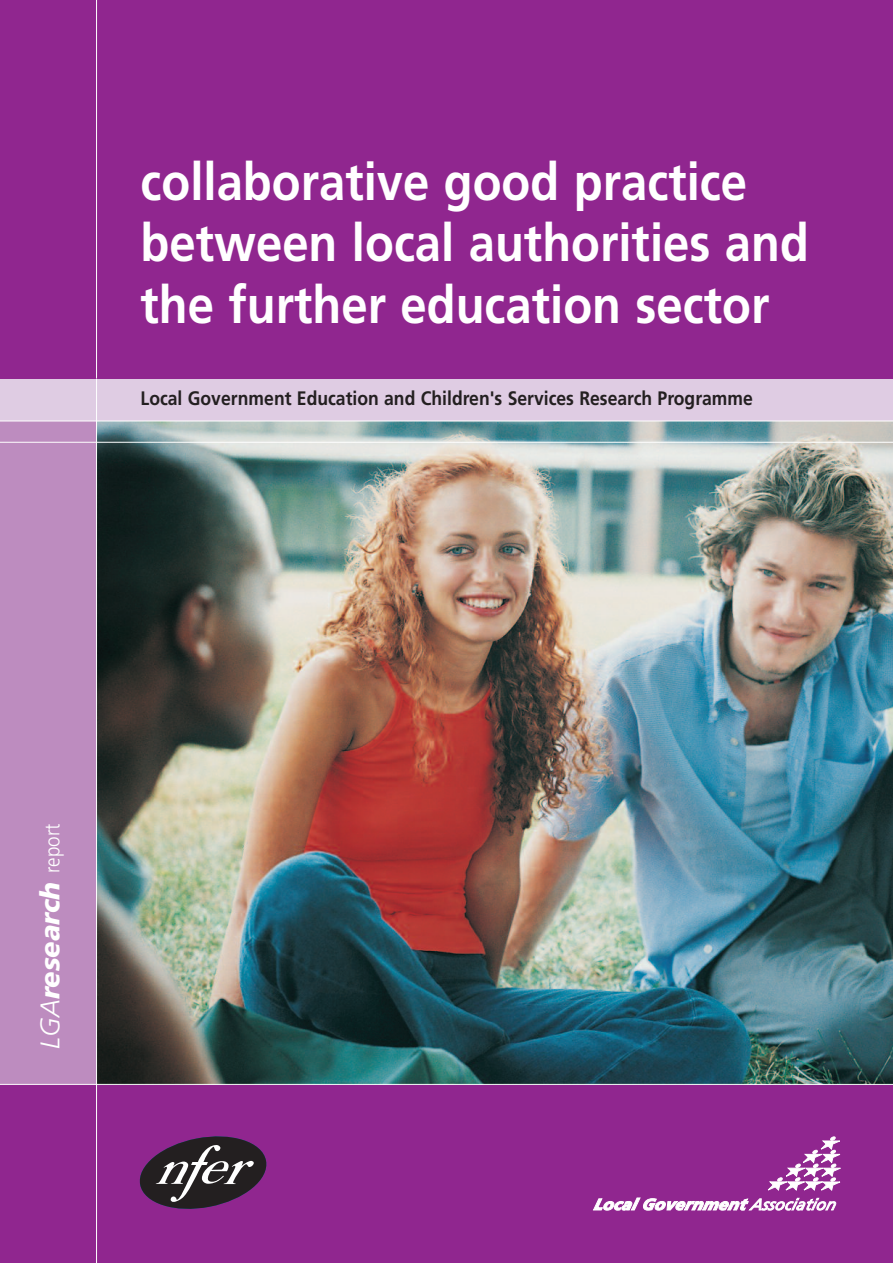
<style>
.page{position:relative;width:893px;height:1263px;background:#fff}
.page>*{position:absolute;margin:0;border:0;box-sizing:border-box;transform-origin:0 0}
.t1{font:700 52.5px/61.5px "Frutiger";color:#fff;scale:.9 1}
.t2{font:italic 900 27px "Frutiger";color:#fff}
.t3{font:700 19.5px "Frutiger";color:#231f20;scale:.9 1}
.s1{font-weight:300}
.s2{font-weight:300;font-style:normal;font-size:21px}
</style>
<div class="page">
<div style="left:0;top:378px;width:893px;height:43px;background:#dfcce3"></div>
<div style="left:0;top:0;width:893px;height:378px;background:#90268f"></div>
<div style="left:0;top:421px;width:893px;height:842px;background:#bd8cbf"></div>
<div style="left:0;top:1084px;width:893px;height:179px;background:#90268f"></div>
<svg style="left:0;top:378px;width:13px;height:1px"></svg>
<hr style="left:96px;top:0;width:1px;height:378px;background:#fff">
<hr style="left:13px;top:378px;width:880px;height:1px;background:#90268f">
<svg style="left:139px;top:1136px;width:128px;height:73px"></svg>
<svg style="left:593px;top:1136px;width:248px;height:74px"></svg>
<img style="left:97px;top:422px;width:796px;height:662px">
<hr style="left:0;top:442px;width:893px;height:1px;background:#fff">
<hr style="left:96px;top:378px;width:1px;height:885px;background:#fff">
<hr style="left:0;top:1084px;width:893px;height:1px;background:#fff">
<hr style="left:0;top:421px;width:893px;height:1px;background:#fff">
<p class="t1" style="left:141px;top:155px;width:744px">collaborative good practice between local authorities and the further education sector</p>
<p class="t3" style="left:141px;top:391px;width:682px">Local Government Education and Children's Services Research Programme</p>
<p class="t2" style="left:39px;top:1049px;width:227px;rotate:-90deg"><span class="s1">LGA</span>research <span class="s2">report</span></p>
</div>
